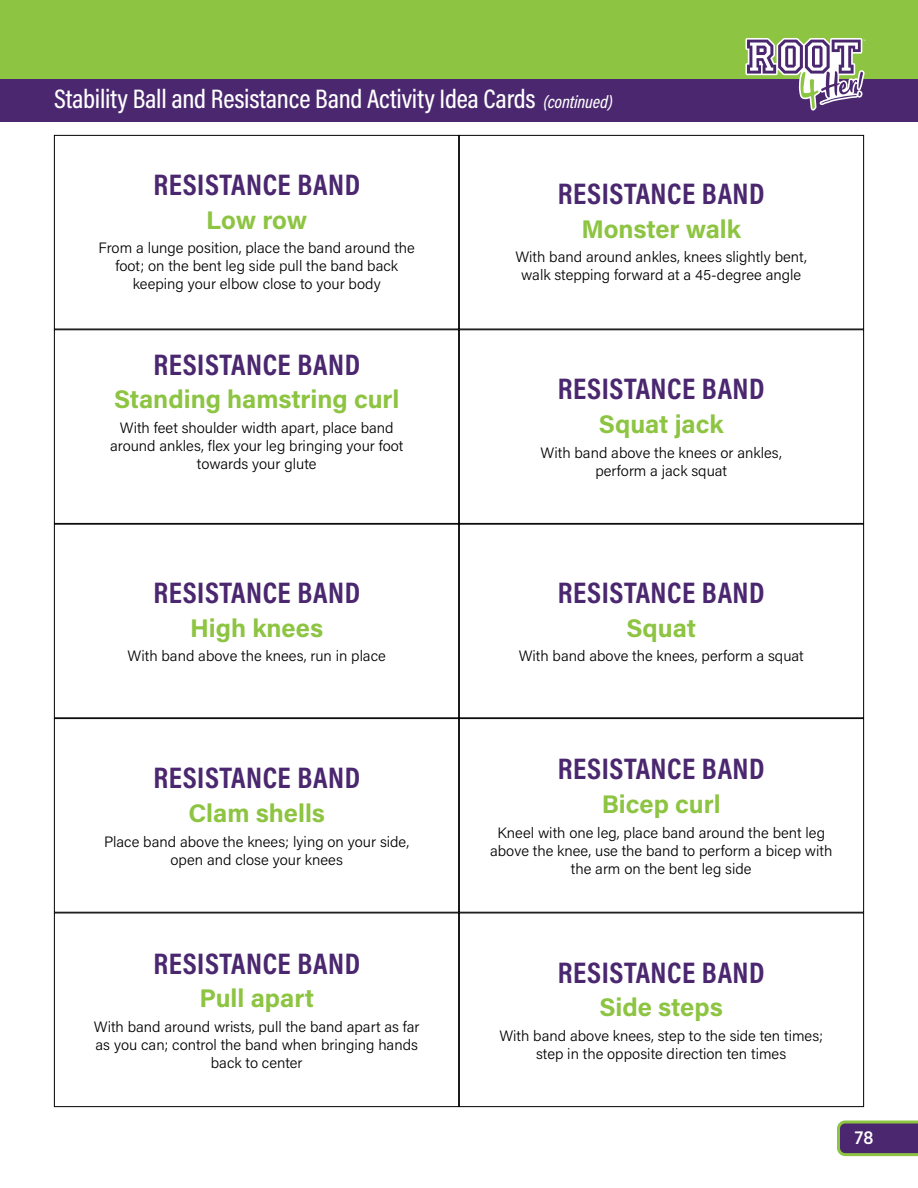
<style>
.page{position:relative;width:918px;height:1188px;background:#fff}
.page>*{position:absolute;margin:0;border:0;box-sizing:border-box;transform-origin:0 0}
.t1{font:700 30px "Acumin Pro Cond";letter-spacing:.02em;color:#4a276f}
.t2{font:500 27px "Acumin Pro Cond";letter-spacing:-.01em;color:#fff}
.t3{font:700 25.5px "Acumin Pro";color:#8dc442}
.t4{font:500 18px "Gotham Narrow";color:#fff}
.t5{font:300 15px/18px "Acumin Pro";color:#000;text-align:center}
.s1{font-style:italic;font-size:18px}
</style>
<div class="page">
<svg style="left:837px;top:1120px;width:81px;height:36px;background:#5a4969"></svg>
<div style="left:0;top:79px;width:918px;height:43px;background:#4a276f"></div>
<div style="left:0;top:0;width:918px;height:79px;background:#8dc442"></div>
<svg style="left:745px;top:38px;width:121px;height:73px"></svg>
<div style="left:54px;top:135px;width:405px;height:194px;border:1px solid #000"></div>
<div style="left:54px;top:329px;width:405px;height:195px;border:1px solid #000"></div>
<div style="left:54px;top:524px;width:405px;height:194px;border:1px solid #000"></div>
<div style="left:54px;top:718px;width:405px;height:195px;border:1px solid #000"></div>
<div style="left:54px;top:913px;width:405px;height:194px;border:1px solid #000"></div>
<div style="left:459px;top:135px;width:405px;height:194px;border:1px solid #000"></div>
<div style="left:459px;top:329px;width:405px;height:195px;border:1px solid #000"></div>
<div style="left:459px;top:524px;width:405px;height:194px;border:1px solid #000"></div>
<div style="left:459px;top:718px;width:405px;height:195px;border:1px solid #000"></div>
<div style="left:459px;top:913px;width:405px;height:194px;border:1px solid #000"></div>
<h2 class="t2" style="left:54px;top:82px;width:560px">Stability Ball and Resistance Band Activity Idea Cards <span class="s1">(continued)</span></h2>
<h1 class="t1" style="left:153px;top:165px;width:208px">RESISTANCE BAND</h1>
<h3 class="t3" style="left:206px;top:202px;width:103px">Low row</h3>
<p class="t5" style="left:99px;top:239px;width:318px">From a lunge position, place the band around the foot; on the bent leg side pull the band back keeping your elbow close to your body</p>
<h1 class="t1" style="left:153px;top:344px;width:208px">RESISTANCE BAND</h1>
<h3 class="t3" style="left:114px;top:382px;width:287px">Standing hamstring curl</h3>
<p class="t5" style="left:110px;top:418px;width:295px">With feet shoulder width apart, place band around ankles, flex your leg bringing your foot towards your glute</p>
<h1 class="t1" style="left:558px;top:174px;width:208px">RESISTANCE BAND</h1>
<h3 class="t3" style="left:581px;top:211px;width:161px">Monster walk</h3>
<p class="t5" style="left:515px;top:248px;width:293px">With band around ankles, knees slightly bent, walk stepping forward at a 45-degree angle</p>
<h1 class="t1" style="left:558px;top:369px;width:208px">RESISTANCE BAND</h1>
<h3 class="t3" style="left:599px;top:406px;width:126px">Squat jack</h3>
<p class="t5" style="left:541px;top:443px;width:243px">With band above the knees or ankles, perform a jack squat</p>
<h1 class="t1" style="left:153px;top:573px;width:208px">RESISTANCE BAND</h1>
<h3 class="t3" style="left:190px;top:610px;width:134px">High knees</h3>
<p class="t5" style="left:128px;top:646px;width:260px">With band above the knees, run in place</p>
<h1 class="t1" style="left:153px;top:758px;width:208px">RESISTANCE BAND</h1>
<h3 class="t3" style="left:189px;top:795px;width:138px">Clam shells</h3>
<p class="t5" style="left:104px;top:832px;width:307px">Place band above the knees; lying on your side, open and close your knees</p>
<h1 class="t1" style="left:153px;top:943px;width:208px">RESISTANCE BAND</h1>
<h3 class="t3" style="left:199px;top:980px;width:116px">Pull apart</h3>
<p class="t5" style="left:94px;top:1017px;width:327px">With band around wrists, pull the band apart as far as you can; control the band when bringing hands back to center</p>
<h1 class="t1" style="left:558px;top:573px;width:208px">RESISTANCE BAND</h1>
<h3 class="t3" style="left:626px;top:610px;width:71px">Squat</h3>
<p class="t5" style="left:519px;top:646px;width:287px">With band above the knees, perform a squat</p>
<h1 class="t1" style="left:558px;top:749px;width:208px">RESISTANCE BAND</h1>
<h3 class="t3" style="left:602px;top:786px;width:121px">Bicep curl</h3>
<p class="t5" style="left:490px;top:823px;width:344px">Kneel with one leg, place band around the bent leg above the knee, use the band to perform a bicep with the arm on the bent leg side</p>
<h1 class="t1" style="left:558px;top:952px;width:208px">RESISTANCE BAND</h1>
<h3 class="t3" style="left:599px;top:989px;width:125px">Side steps</h3>
<p class="t5" style="left:499px;top:1026px;width:325px">With band above knees, step to the side ten times; step in the opposite direction ten times</p>
<p class="t4" style="left:854px;top:1126px;width:21px">78</p>
</div>
